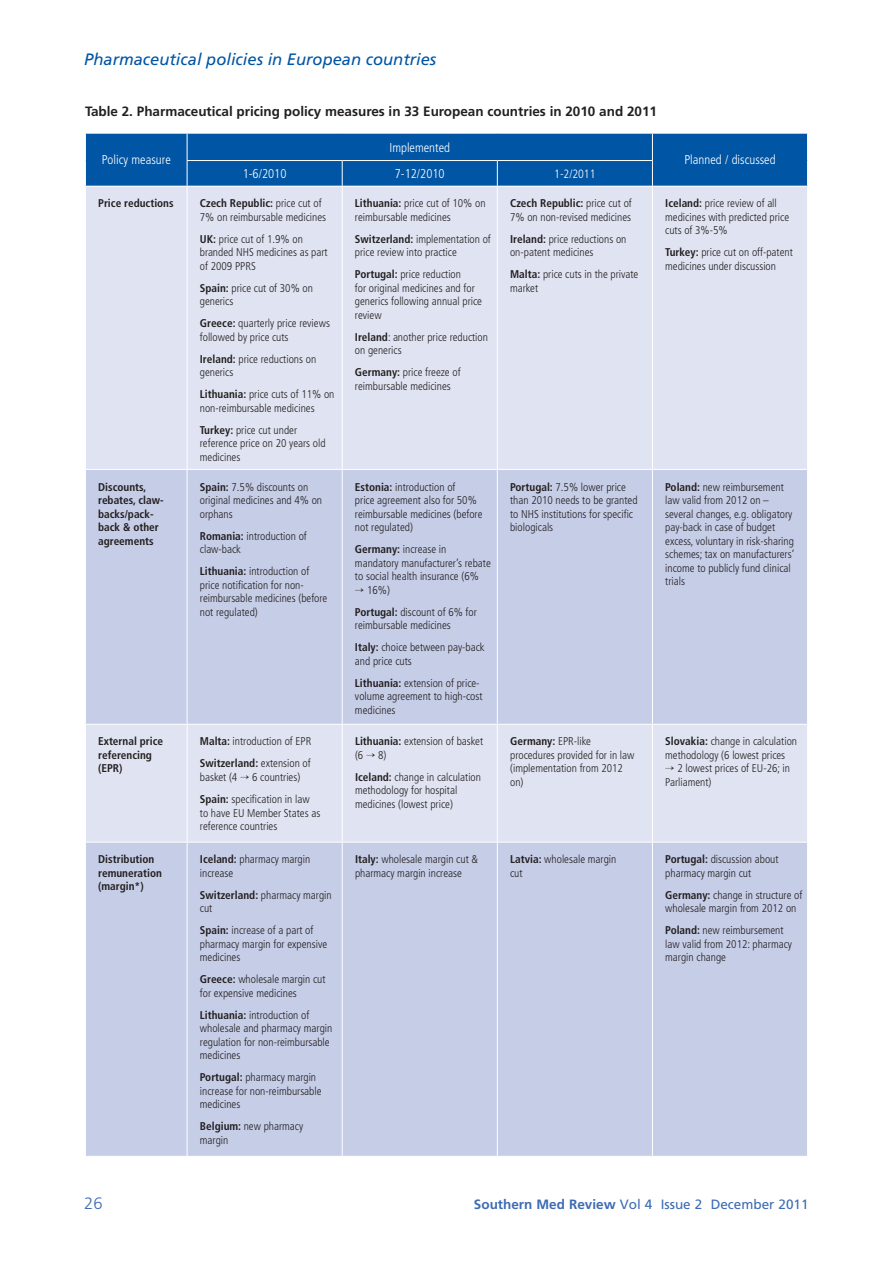
<style>
.page{position:relative;width:893px;height:1263px;background:#fff}
.page>*{position:absolute;margin:0;border:0;box-sizing:border-box;transform-origin:0 0}
.t1{font:italic 16.5px "Frutiger";color:#0155a5}
.t2{font:300 16.5px "Frutiger";color:#3d6bb3}
.t3{font:700 13.5px "Frutiger";color:#231f20}
.t4{font:13.5px "Frutiger";color:#3d6bb3}
.t5{font:300 condensed 12.75px "Frutiger";color:#fff}
.t6{font:300 condensed 12px "Frutiger";color:#fff}
.t7{font:300 condensed 11.25px/13.5px "Frutiger";color:#231f20}
.t8{font:700 condensed 11.25px/13.5px "Frutiger";color:#231f20}
.s1{font-weight:700}
</style>
<div class="page">
<div style="left:86px;top:187px;width:721px;height:282px;background:#e0e4f2"></div>
<svg style="left:86px;top:470px;width:721px;height:686px;background:#cad1e8"></svg>
<div style="left:85px;top:133px;width:723px;height:53px;background:#0155a5"></div>
<hr style="left:187px;top:187px;width:1px;height:282px;background:#fff">
<hr style="left:342px;top:187px;width:1px;height:282px;background:#fff">
<hr style="left:497px;top:187px;width:1px;height:282px;background:#fff">
<hr style="left:652px;top:187px;width:1px;height:282px;background:#fff">
<hr style="left:187px;top:470px;width:1px;height:254px;background:#fff">
<hr style="left:342px;top:470px;width:1px;height:254px;background:#fff">
<hr style="left:497px;top:470px;width:1px;height:254px;background:#fff">
<hr style="left:652px;top:470px;width:1px;height:254px;background:#fff">
<hr style="left:85px;top:724px;width:102px;height:1px;background:#fff">
<hr style="left:187px;top:724px;width:155px;height:1px;background:#fff">
<hr style="left:187px;top:725px;width:1px;height:117px;background:#fff">
<hr style="left:342px;top:724px;width:155px;height:1px;background:#fff">
<hr style="left:342px;top:725px;width:1px;height:117px;background:#fff">
<hr style="left:497px;top:724px;width:155px;height:1px;background:#fff">
<hr style="left:497px;top:725px;width:1px;height:117px;background:#fff">
<hr style="left:652px;top:724px;width:156px;height:1px;background:#fff">
<hr style="left:652px;top:725px;width:1px;height:117px;background:#fff">
<hr style="left:85px;top:842px;width:102px;height:1px;background:#fff">
<hr style="left:187px;top:842px;width:155px;height:1px;background:#fff">
<hr style="left:187px;top:842px;width:1px;height:314px;background:#fff">
<hr style="left:342px;top:842px;width:155px;height:1px;background:#fff">
<hr style="left:342px;top:842px;width:1px;height:314px;background:#fff">
<hr style="left:497px;top:842px;width:155px;height:1px;background:#fff">
<hr style="left:497px;top:842px;width:1px;height:314px;background:#fff">
<hr style="left:652px;top:842px;width:156px;height:1px;background:#fff">
<hr style="left:652px;top:842px;width:1px;height:314px;background:#fff">
<h1 class="t1" style="left:84px;top:50px;width:354px">Pharmaceutical policies in European countries</h1>
<p class="t3" style="left:85px;top:104px;width:573px">Table 2. Pharmaceutical pricing policy measures in 33 European countries in 2010 and 2011</p>
<p class="t5" style="left:102px;top:153px;width:71px">Policy measure</p>
<p class="t5" style="left:390px;top:140px;width:62px">Implemented</p>
<p class="t5" style="left:243px;top:166px;width:45px">1-6/2010</p>
<p class="t5" style="left:395px;top:166px;width:51px">7-12/2010</p>
<p class="t6" style="left:554px;top:167px;width:43px">1-2/2011</p>
<p class="t8" style="left:98px;top:197px;width:77px">Price reductions</p>
<p class="t7" style="left:200px;top:197px;width:128px"><span class="s1">Czech Republic:</span> price cut of<br>7% on reimbursable medicines</p>
<p class="t7" style="left:200px;top:232px;width:129px"><span class="s1">UK:</span> price cut of 1.9% on branded NHS medicines as part of 2009 PPRS</p>
<p class="t7" style="left:200px;top:281px;width:115px"><span class="s1">Spain:</span> price cut of 30% on generics</p>
<p class="t7" style="left:200px;top:317px;width:132px"><span class="s1">Greece:</span> quarterly price reviews followed by price cuts</p>
<p class="t7" style="left:200px;top:352px;width:118px"><span class="s1">Ireland:</span> price reductions on generics</p>
<p class="t7" style="left:200px;top:388px;width:136px"><span class="s1">Lithuania:</span> price cuts of 11% on non-reimbursable medicines</p>
<p class="t7" style="left:200px;top:423px;width:127px"><span class="s1">Turkey:</span> price cut under reference price on 20 years old medicines</p>
<p class="t7" style="left:355px;top:197px;width:132px"><span class="s1">Lithuania:</span> price cut of 10% on reimbursable medicines</p>
<p class="t7" style="left:355px;top:232px;width:137px"><span class="s1">Switzerland:</span> implementation of price review into practice</p>
<p class="t7" style="left:355px;top:268px;width:129px"><span class="s1">Portugal:</span> price reduction<br>for original medicines and for generics following annual price review</p>
<p class="t7" style="left:355px;top:330px;width:135px"><span class="s1">Ireland</span>: another price reduction on generics</p>
<p class="t7" style="left:355px;top:366px;width:107px"><span class="s1">Germany:</span> price freeze of reimbursable medicines</p>
<p class="t7" style="left:510px;top:197px;width:123px"><span class="s1">Czech Republic:</span> price cut of<br>7% on non-revised medicines</p>
<p class="t7" style="left:510px;top:232px;width:118px"><span class="s1">Ireland:</span> price reductions on on-patent medicines</p>
<p class="t7" style="left:510px;top:268px;width:130px"><span class="s1">Malta:</span> price cuts in the private market</p>
<p class="t5" style="left:684px;top:153px;width:93px">Planned / discussed</p>
<p class="t7" style="left:665px;top:197px;width:125px"><span class="s1">Iceland:</span> price review of all medicines with predicted price cuts of 3%-5%</p>
<p class="t7" style="left:665px;top:246px;width:129px"><span class="s1">Turkey:</span> price cut on off-patent medicines under discussion</p>
<p class="t8" style="left:98px;top:480px;width:67px">Discounts, rebates, claw&shy;backs/pack&shy;back &amp; other agreements</p>
<p class="t7" style="left:200px;top:480px;width:124px"><span class="s1">Spain:</span> 7.5% discounts on original medicines and 4% on orphans</p>
<p class="t7" style="left:200px;top:529px;width:108px"><span class="s1">Romania:</span> introduction of claw-back</p>
<p class="t7" style="left:200px;top:565px;width:129px"><span class="s1">Lithuania:</span> introduction of price notification for non&shy;reimbursable medicines (before not regulated)</p>
<p class="t8" style="left:98px;top:735px;width:67px">External price referencing (EPR)</p>
<p class="t7" style="left:200px;top:731px;width:113px;line-height:22px"><span class="s1">Malta:</span> introduction of EPR<br><span class="s1">Switzerland:</span> extension of</p>
<p class="t7" style="left:200px;top:766px;width:111px;line-height:22px">basket (4 → 6 countries)<br><span class="s1">Spain:</span> specification in law</p>
<p class="t7" style="left:200px;top:806px;width:122px">to have EU Member States as reference countries</p>
<p class="t8" style="left:98px;top:853px;width:65px">Distribution remuneration (margin*)</p>
<p class="t7" style="left:200px;top:853px;width:112px"><span class="s1">Iceland:</span> pharmacy margin increase</p>
<p class="t7" style="left:200px;top:888px;width:133px"><span class="s1">Switzerland:</span> pharmacy margin cut</p>
<p class="t7" style="left:200px;top:924px;width:129px"><span class="s1">Spain:</span> increase of a part of pharmacy margin for expensive medicines</p>
<p class="t7" style="left:200px;top:973px;width:127px"><span class="s1">Greece:</span> wholesale margin cut for expensive medicines</p>
<p class="t7" style="left:200px;top:1008px;width:134px"><span class="s1">Lithuania:</span> introduction of wholesale and pharmacy margin regulation for non-reimbursable medicines</p>
<p class="t7" style="left:200px;top:1071px;width:123px"><span class="s1">Portugal:</span> pharmacy margin increase for non-reimbursable medicines</p>
<p class="t7" style="left:200px;top:1120px;width:105px"><span class="s1">Belgium:</span> new pharmacy margin</p>
<p class="t7" style="left:355px;top:480px;width:129px"><span class="s1">Estonia:</span> introduction of<br>price agreement also for 50% reimbursable medicines (before not regulated)</p>
<p class="t7" style="left:355px;top:543px;width:137px"><span class="s1">Germany:</span> increase in mandatory manufacturer’s rebate to social health insurance (6%</p>
<p class="t7" style="left:355px;top:579px;width:123px;line-height:22px">→ 16%)<br><span class="s1">Portugal:</span> discount of 6% for</p>
<p class="t7" style="left:355px;top:614px;width:131px;line-height:22px">reimbursable medicines<br><span class="s1">Italy:</span> choice between pay-back</p>
<p class="t7" style="left:355px;top:650px;width:126px;line-height:22px">and price cuts<br><span class="s1">Lithuania:</span> extension of price-</p>
<p class="t7" style="left:355px;top:690px;width:129px">volume agreement to high-cost medicines</p>
<p class="t7" style="left:355px;top:735px;width:130px"><span class="s1">Lithuania:</span> extension of basket (6 → 8)</p>
<p class="t7" style="left:355px;top:770px;width:128px"><span class="s1">Iceland:</span> change in calculation methodology for hospital medicines (lowest price)</p>
<p class="t7" style="left:510px;top:480px;width:129px"><span class="s1">Portugal:</span> 7.5% lower price than 2010 needs to be granted to NHS institutions for specific biologicals</p>
<p class="t7" style="left:665px;top:480px;width:131px"><span class="s1">Poland:</span> new reimbursement law valid from 2012 on – several changes, e.g. obligatory pay-back in case of budget excess, voluntary in risk-sharing schemes; tax on manufacturers’ income to publicly fund clinical trials</p>
<p class="t7" style="left:510px;top:735px;width:126px"><span class="s1">Germany:</span> EPR-like procedures provided for in law (implementation from 2012 on)</p>
<p class="t7" style="left:665px;top:735px;width:133px"><span class="s1">Slovakia:</span> change in calculation methodology (6 lowest prices</p>
<p class="t7" style="left:665px;top:762px;width:126px">→ 2 lowest prices of EU-26; in<br>Parliament)</p>
<p class="t7" style="left:355px;top:853px;width:124px"><span class="s1">Italy:</span> wholesale margin cut &amp; pharmacy margin increase</p>
<p class="t7" style="left:510px;top:853px;width:108px"><span class="s1">Latvia:</span> wholesale margin cut</p>
<p class="t7" style="left:665px;top:853px;width:115px"><span class="s1">Portugal:</span> discussion about pharmacy margin cut</p>
<p class="t7" style="left:665px;top:888px;width:139px"><span class="s1">Germany:</span> change in structure of wholesale margin from 2012 on</p>
<p class="t7" style="left:665px;top:924px;width:128px"><span class="s1">Poland:</span> new reimbursement law valid from 2012: pharmacy margin change</p>
<h1 class="t2" style="left:84px;top:1193px;width:20px">26</h1>
<p class="t4" style="left:474px;top:1196px;width:336px"><span class="s1">Southern Med Review</span> Vol 4 Issue 2 December 2011</p>
</div>
